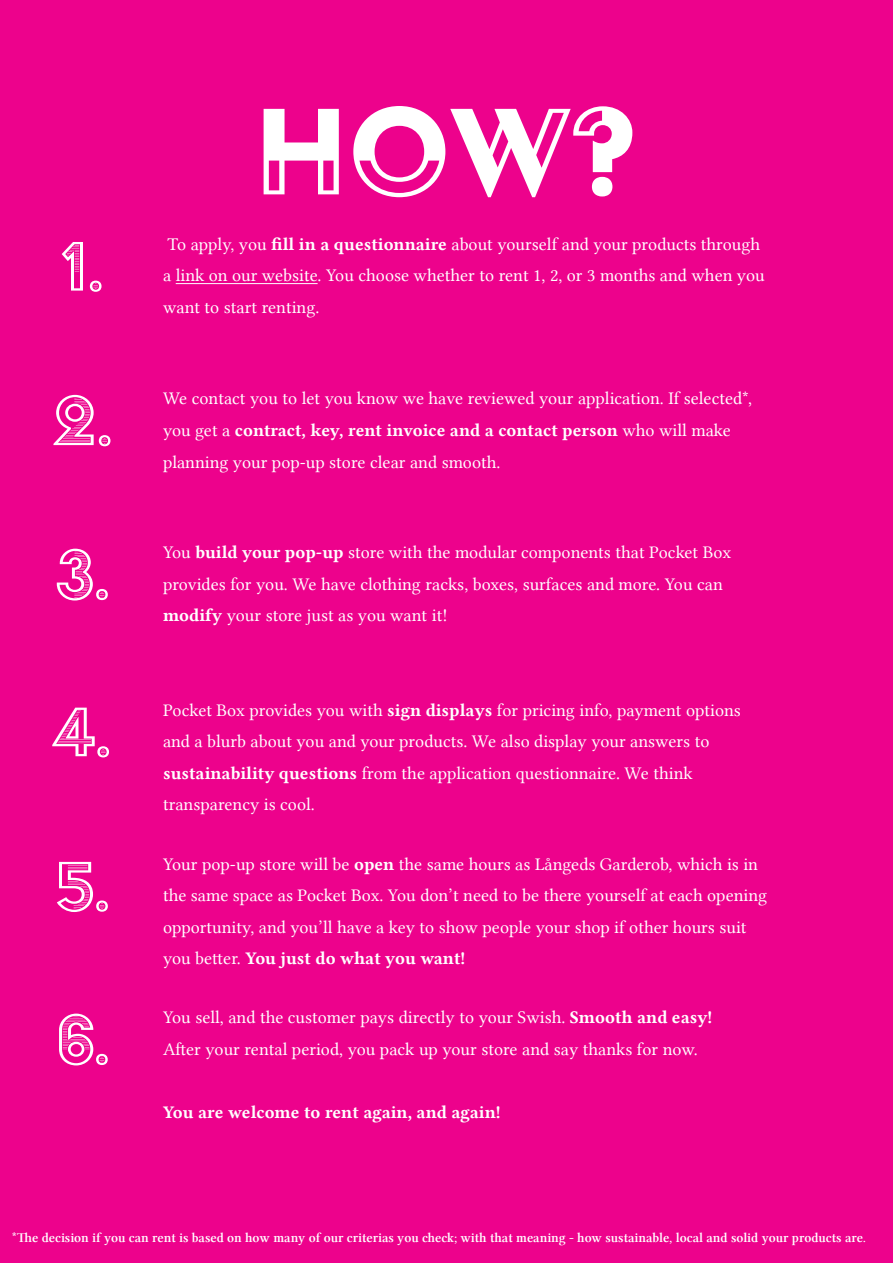
<style>
.page{position:relative;width:893px;height:1263px;background:#ed028c}
.page>*{position:absolute;margin:0;border:0;box-sizing:border-box;transform-origin:0 0}
.t1{font:142.5px "Acier BAT Text Noir";color:#fff}
.t2{font:81px "Acier BAT Text Gris";color:#fff}
.t3{font:18px/31.5px "Lin Libertine";color:#fff}
.t4{font:18px "Lin Libertine B";color:#fff}
.t5{font:13.5px "Lin Libertine Z";color:#fff}
.s1{font-family:"Lin Libertine B"}
</style>
<div class="page">
<hr style="left:176px;top:283px;width:142px;height:1px;background:#fff">
<p class="t2" style="left:62px;top:223px;width:44px">1.</p>
<p class="t2" style="left:53px;top:378px;width:62px">2.</p>
<p class="t2" style="left:55px;top:532px;width:57px">3.</p>
<p class="t2" style="left:54px;top:689px;width:59px">4.</p>
<p class="t2" style="left:55px;top:843px;width:57px">5.</p>
<p class="t2" style="left:55px;top:997px;width:57px">6.</p>
<p class="t1" style="left:257px;top:76px;width:384px">HOW?</p>
<p class="t3" style="left:163px;top:228px;width:603px">To apply, you <span class="s1">fill in a questionnaire</span> about yourself and your products through a link on our website. You choose whether to rent 1, 2, or 3 months and when you want to start renting.</p>
<p class="t3" style="left:163px;top:383px;width:590px">We contact you to let you know we have reviewed your application. If selected*, you get a <span class="s1">contract, key, rent invoice and a contact person</span> who will make planning your pop-up store clear and smooth.</p>
<p class="t3" style="left:163px;top:537px;width:570px">You <span class="s1">build your pop-up</span> store with the modular components that Pocket Box provides for you. We have clothing racks, boxes, surfaces and more. You can <span class="s1">modify</span> your store just as you want it!</p>
<p class="t3" style="left:163px;top:694px;width:579px">Pocket Box provides you with <span class="s1">sign displays</span> for pricing info, payment options and a blurb about you and your products. We also display your answers to <span class="s1">sustainability questions</span> from the application questionnaire. We think transparency is cool.</p>
<p class="t3" style="left:163px;top:848px;width:606px">Your pop-up store will be <span class="s1">open</span> the same hours as Långeds Garderob, which is in the same space as Pocket Box. You don’t need to be there yourself at each opening opportunity, and you’ll have a key to show people your shop if other hours suit you better. <span class="s1">You just do what you want!</span></p>
<p class="t3" style="left:163px;top:1002px;width:551px">You sell, and the customer pays directly to your Swish. <span class="s1">Smooth and easy!</span></p>
<p class="t3" style="left:163px;top:1033px;width:536px">After your rental period, you pack up your store and say thanks for now.</p>
<p class="t4" style="left:163px;top:1099px;width:339px">You are welcome to rent again, and again!</p>
<p class="t5" style="left:11px;top:1229px;width:856px">*The decision if you can rent is based on how many of our criterias you check; with that meaning - how sustainable, local and solid your products are.</p>
</div>
